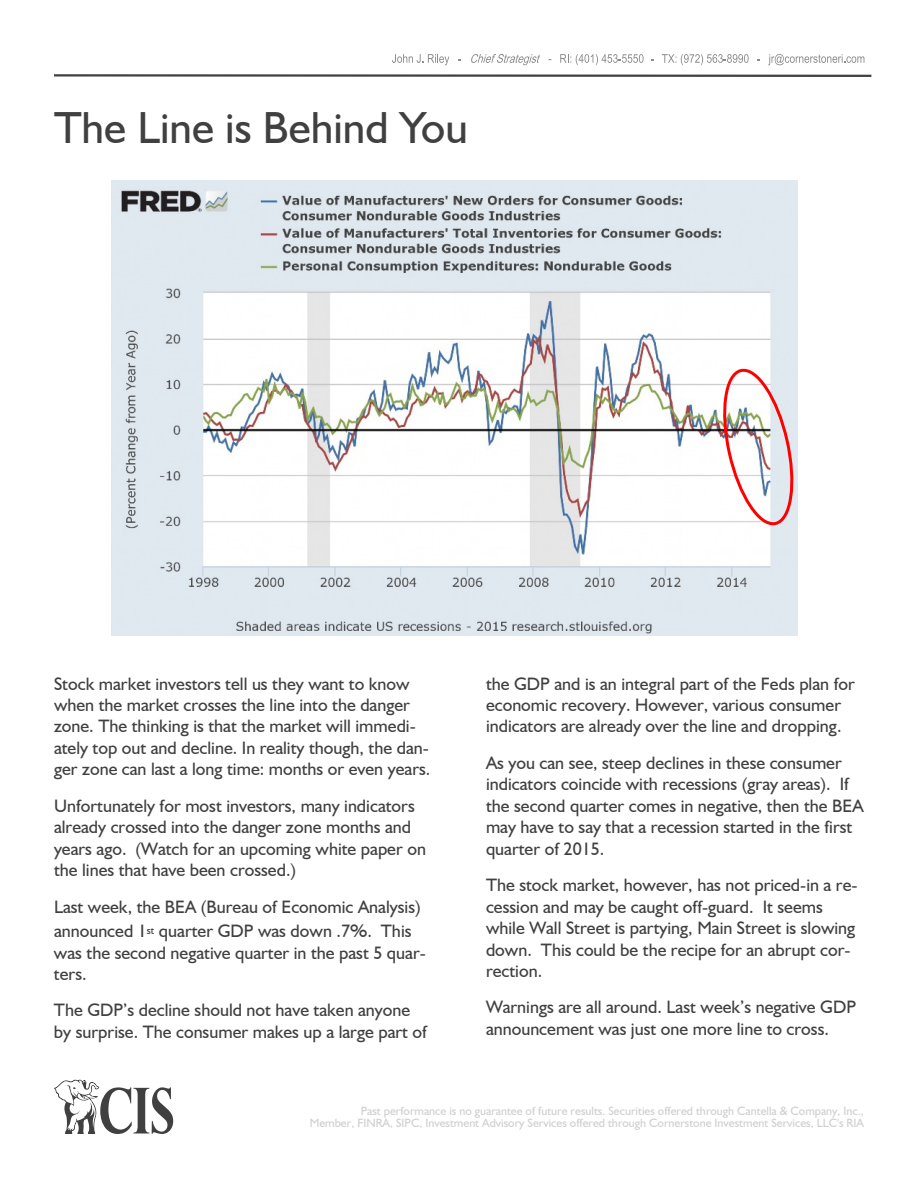
<style>
.page{position:relative;width:918px;height:1188px;background:#fff}
.page>*{position:absolute;margin:0;border:0;box-sizing:border-box;transform-origin:0 0}
.t1{font:45px "Humanist 521 BT";color:#404040}
.t2{font:18px/21.5px "Humanist 521 BT";color:#404040}
.t3{font:12px/12px "Humanist 521 BT";color:#cfcfcf;text-align:right}
</style>
<div class="page">
<svg style="left:54px;top:74px;width:818px;height:3px;background:#6e6e6e"></svg>
<svg style="left:471px;top:54px;width:69px;height:11px"></svg>
<svg style="left:392px;top:54px;width:57px;height:11px"></svg>
<svg style="left:560px;top:54px;width:84px;height:11px"></svg>
<svg style="left:662px;top:54px;width:87px;height:11px"></svg>
<svg style="left:768px;top:54px;width:96px;height:11px"></svg>
<svg style="left:54px;top:1080px;width:119px;height:54px"></svg>
<img style="left:112px;top:180px;width:685px;height:455px">
<svg style="left:716px;top:367px;width:82px;height:164px"></svg>
<h1 class="t1" style="left:54px;top:109px;width:415px">The Line is Behind You</h1>
<p class="t2" style="left:54px;top:674px;width:378px">Stock market investors tell us they want to know when the market crosses the line into the danger zone. The thinking is that the market will immedi&shy;ately top out and decline. In reality though, the dan&shy;ger zone can last a long time: months or even years.</p>
<p class="t2" style="left:54px;top:796px;width:374px">Unfortunately for most investors, many indicators already crossed into the danger zone months and years ago. (Watch for an upcoming white paper on the lines that have been crossed.)</p>
<p class="t2" style="left:54px;top:896px;width:368px;line-height:24.5px">Last week, the BEA (Bureau of Economic Analysis) announced 1<sup>st</sup> quarter GDP was down .7%. This</p>
<p class="t2" style="left:54px;top:943px;width:373px">was the second negative quarter in the past 5 quar&shy;ters.</p>
<p class="t2" style="left:54px;top:1001px;width:374px">The GDP’s decline should not have taken anyone by surprise. The consumer makes up a large part of</p>
<p class="t2" style="left:486px;top:674px;width:370px">the GDP and is an integral part of the Feds plan for economic recovery. However, various consumer indicators are already over the line and dropping.</p>
<p class="t2" style="left:486px;top:754px;width:379px">As you can see, steep declines in these consumer indicators coincide with recessions (gray areas). If the second quarter comes in negative, then the BEA may have to say that a recession started in the first quarter of 2015.</p>
<p class="t2" style="left:486px;top:876px;width:373px">The stock market, however, has not priced-in a re&shy;cession and may be caught off-guard. It seems while Wall Street is partying, Main Street is slowing down. This could be the recipe for an abrupt cor&shy;rection.</p>
<p class="t2" style="left:486px;top:998px;width:372px">Warnings are all around. Last week’s negative GDP announcement was just one more line to cross.</p>
<p class="t3" style="left:310px;top:1106px;width:556px">Past performance is no guarantee of future results. Securities offered through Cantella &amp; Company, Inc.,<br>Member, FINRA, SIPC, Investment Advisory Services offered through Cornerstone Investment Services, LLC's RIA</p>
</div>
